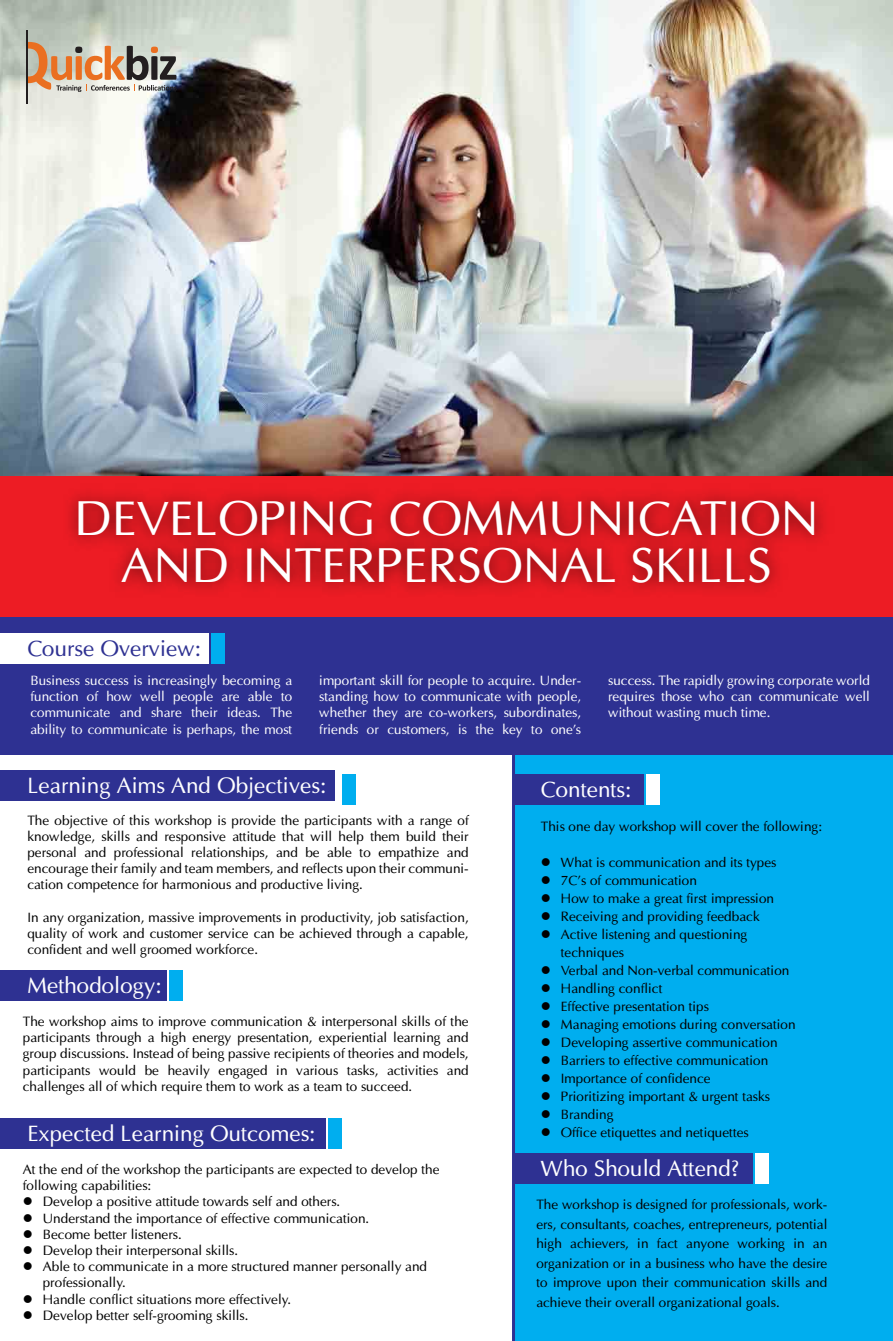
<style>
.page{position:relative;width:893px;height:1341px;background:#fff}
.page>*{position:absolute;margin:0;border:0;box-sizing:border-box;transform-origin:0 0}
.t1{font:48.6px/46.8px "Optima";color:#fff;text-align:center}
.t2{font:22.2px "Optima";color:#fff}
.t3{font:22.2px "Optima";color:#2e3192}
.t4{font:13.5px/16.2px "Optima";color:#000;text-align:justify}
.t5{font:13.5px/16.2px "Optima";color:#fff;text-align:justify}
</style>
<div class="page">
<div style="left:0;top:470px;width:893px;height:165px;background:#ed1c24"></div>
<img style="left:0;top:0;width:893px;height:475px">
<div style="left:513px;top:755px;width:380px;height:585px;background:#00aeef"></div>
<svg style="left:28px;top:42px;width:149px;height:50px;background:#bfa891"></svg>
<hr style="left:26px;top:31px;width:2px;height:73px;background:#231f20">
<div style="left:0;top:617px;width:893px;height:138px;background:#2e3192"></div>
<div style="left:0;top:633px;width:209px;height:30px;background:#fff"></div>
<div style="left:211px;top:633px;width:14px;height:30px;background:#00aeef"></div>
<div style="left:0;top:970px;width:167px;height:30px;background:#2e3192"></div>
<div style="left:169px;top:970px;width:14px;height:30px;background:#00aeef"></div>
<div style="left:0;top:1117px;width:325px;height:31px;background:#2e3192"></div>
<div style="left:328px;top:1117px;width:13px;height:31px;background:#00aeef"></div>
<div style="left:513px;top:1153px;width:239px;height:30px;background:#2e3192"></div>
<div style="left:755px;top:1153px;width:13px;height:30px;background:#fff"></div>
<div style="left:0;top:770px;width:334px;height:30px;background:#2e3192"></div>
<div style="left:342px;top:774px;width:13px;height:31px;background:#00aeef"></div>
<div style="left:513px;top:774px;width:131px;height:31px;background:#2e3192"></div>
<div style="left:646px;top:774px;width:14px;height:31px;background:#fff"></div>
<hr style="left:512px;top:755px;width:3px;height:585px;background:#2e3192">
<img style="left:52px;top:471px;width:789px;height:121px">
<h1 class="t1" style="left:74px;top:495px;width:746px">DEVELOPING COMMUNICATION<br>AND INTERPERSONAL SKILLS</h1>
<h2 class="t3" style="left:27px;top:635px;width:175px">Course Overview:</h2>
<p class="t5" style="left:30px;top:672px;width:263px">Business success is increasingly becoming a function of how well people are able to communicate and share their ideas. The ability to communicate is perhaps, the most</p>
<p class="t5" style="left:319px;top:672px;width:263px">important skill for people to acquire. Under&shy;standing how to communicate with people, whether they are co-workers, subordinates, friends or customers, is the key to one's</p>
<p class="t5" style="left:608px;top:672px;width:263px">success. The rapidly growing corporate world requires those who can communicate well without wasting much time.</p>
<h2 class="t2" style="left:27px;top:772px;width:300px">Learning Aims And Objectives:</h2>
<p class="t4" style="left:27px;top:811px;width:443px">The objective of this workshop is provide the participants with a range of knowledge, skills and responsive attitude that will help them build their personal and professional relationships, and be able to empathize and encourage their family and team members, and reflects upon their communi&shy;cation competence for harmonious and productive living.</p>
<p class="t4" style="left:27px;top:909px;width:443px">In any organization, massive improvements in productivity, job satisfaction, quality of work and customer service can be achieved through a capable, confident and well groomed workforce.</p>
<h2 class="t2" style="left:27px;top:971px;width:136px">Methodology:</h2>
<p class="t4" style="left:23px;top:1013px;width:447px">The workshop aims to improve communication &amp; interpersonal skills of the participants through a high energy presentation, experiential learning and group discussions. Instead of being passive recipients of theories and models, participants would be heavily engaged in various tasks, activities and challenges all of which require them to work as a team to succeed.</p>
<h2 class="t2" style="left:27px;top:1119px;width:290px">Expected Learning Outcomes:</h2>
<p class="t4" style="left:23px;top:1161px;width:418px">At the end of the workshop the participants are expected to develop the following capabilities:</p>
<p class="t4" style="left:23px;top:1193px;width:319px">● Develop a positive attitude towards self and others.</p>
<p class="t4" style="left:23px;top:1209px;width:348px">● Understand the importance of effective communication.</p>
<p class="t4" style="left:23px;top:1225px;width:160px">● Become better listeners.</p>
<p class="t4" style="left:23px;top:1242px;width:217px">● Develop their interpersonal skills.</p>
<p class="t4" style="left:43px;top:1258px;width:386px;text-indent:-20px">● Able to communicate in a more structured manner personally and professionally.</p>
<p class="t4" style="left:23px;top:1290px;width:270px">● Handle conflict situations more effectively.</p>
<p class="t4" style="left:23px;top:1306px;width:227px">● Develop better self-grooming skills.</p>
<h2 class="t2" style="left:541px;top:776px;width:92px">Contents:</h2>
<p class="t4" style="left:541px;top:817px;width:283px">This one day workshop will cover the following:</p>
<p class="t4" style="left:541px;top:853px;width:237px">● What is communication and its types</p>
<p class="t4" style="left:541px;top:871px;width:158px">● 7C’s of communication</p>
<p class="t4" style="left:541px;top:889px;width:235px">● How to make a great first impression</p>
<p class="t4" style="left:541px;top:907px;width:220px">● Receiving and providing feedback</p>
<p class="t4" style="left:561px;top:925px;width:188px;line-height:18px;text-indent:-20px">● Active listening and questioning techniques</p>
<p class="t4" style="left:541px;top:961px;width:250px">● Verbal and Non-verbal communication</p>
<p class="t4" style="left:541px;top:979px;width:123px">● Handling conflict</p>
<p class="t4" style="left:541px;top:997px;width:169px">● Effective presentation tips</p>
<p class="t4" style="left:541px;top:1015px;width:256px">● Managing emotions during conversation</p>
<p class="t4" style="left:541px;top:1033px;width:238px">● Developing assertive communication</p>
<p class="t4" style="left:541px;top:1051px;width:229px">● Barriers to effective communication</p>
<p class="t4" style="left:541px;top:1069px;width:171px">● Importance of confidence</p>
<p class="t4" style="left:541px;top:1087px;width:231px">● Prioritizing important &amp; urgent tasks</p>
<p class="t4" style="left:541px;top:1105px;width:74px">● Branding</p>
<p class="t4" style="left:541px;top:1123px;width:209px">● Office etiquettes and netiquettes</p>
<h2 class="t2" style="left:541px;top:1154px;width:200px">Who Should Attend?</h2>
<p class="t4" style="left:536px;top:1195px;width:293px;line-height:19.5px">The workshop is designed for professionals, work&shy;ers, consultants, coaches, entrepreneurs, potential high achievers, in fact anyone working in an organization or in a business who have the desire to improve upon their communication skills and achieve their overall organizational goals.</p>
</div>
